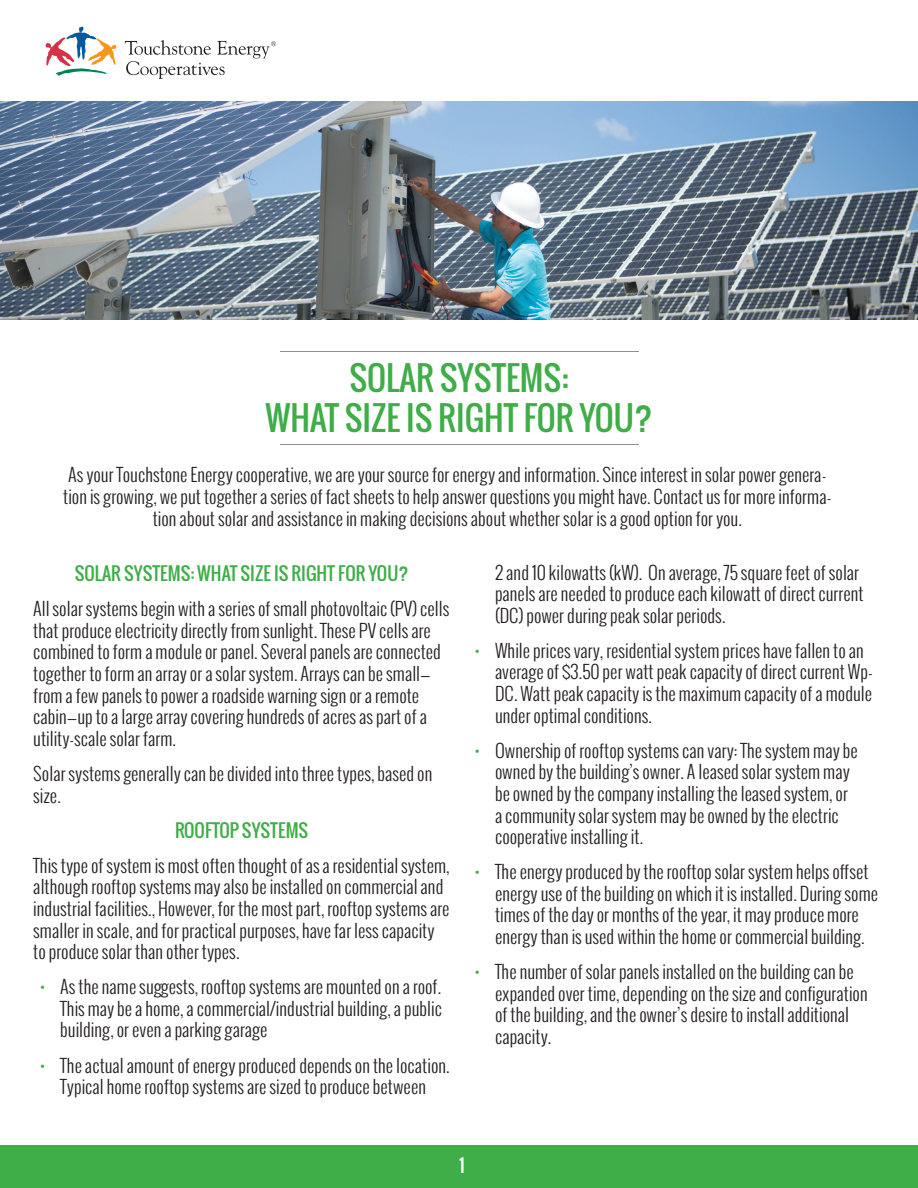
<style>
.page{position:relative;width:918px;height:1188px;background:#fff}
.page>*{position:absolute;margin:0;border:0;box-sizing:border-box;transform-origin:0 0}
.t1{font:33px/39.6px "Oswald";color:#3fad48;text-align:center}
.t2{font:300 18px/21.6px "Oswald";color:#231f20}
.t3{font:18px "Oswald";color:#3fad48}
.t4{font:18px "Oswald";color:#fff}
.s1{color:#3fad48}
</style>
<div class="page">
<img style="left:0;top:102px;width:918px;height:218px">
<svg style="left:46px;top:27px;width:71px;height:49px"></svg>
<svg style="left:125px;top:40px;width:151px;height:39px"></svg>
<hr style="left:281px;top:444px;width:358px;height:1px;background:#8d8f92">
<hr style="left:281px;top:351px;width:358px;height:1px;background:#8d8f92">
<div style="left:0;top:1146px;width:918px;height:42px;background:#3fad48"></div>
<h1 class="t1" style="left:265px;top:358px;width:389px">SOLAR SYSTEMS:<br>WHAT SIZE IS RIGHT FOR YOU?</h1>
<p class="t2" style="left:63px;top:464px;width:770px;text-align:center">As your Touchstone Energy cooperative, we are your source for energy and information. Since interest in solar power genera&shy;tion is growing, we put together a series of fact sheets to help answer questions you might have. Contact us for more informa&shy;tion about solar and assistance in making decisions about whether solar is a good option for you.</p>
<p class="t3" style="left:75px;top:560px;width:335px">SOLAR SYSTEMS: WHAT SIZE IS RIGHT FOR YOU?</p>
<p class="t2" style="left:33px;top:598px;width:418px">All solar systems begin with a series of small photovoltaic (PV) cells that produce electricity directly from sunlight. These PV cells are combined to form a module or panel. Several panels are connected together to form an array or a solar system. Arrays can be small— from a few panels to power a roadside warning sign or a remote cabin—up to a large array covering hundreds of acres as part of a utility-scale solar farm.</p>
<p class="t2" style="left:33px;top:763px;width:401px">Solar systems generally can be divided into three types, based on size.</p>
<p class="t3" style="left:175px;top:816px;width:135px">ROOFTOP SYSTEMS</p>
<p class="t2" style="left:33px;top:854px;width:418px">This type of system is most often thought of as a residential system, although rooftop systems may also be installed on commercial and industrial facilities., However, for the most part, rooftop systems are smaller in scale, and for practical purposes, have far less capacity to produce solar than other types.</p>
<p class="t2" style="left:60px;top:976px;width:383px;text-align:justify;text-indent:-20px"><span class="s1">•</span> As the name suggests, rooftop systems are mounted on a roof.<br>This may be a home, a commercial/industrial building, a public building, or even a parking garage</p>
<p class="t2" style="left:40px;top:1054px;width:411px;text-align:center"><span class="s1">•</span> The actual amount of energy produced depends on the location.<br>Typical home rooftop systems are sized to produce between</p>
<p class="t2" style="left:495px;top:561px;width:370px">2 and 10 kilowatts (kW). On average, 75 square feet of solar panels are needed to produce each kilowatt of direct current (DC) power during peak solar periods.</p>
<p class="t2" style="left:495px;top:639px;width:379px;text-indent:-20px"><span class="s1">•</span> While prices vary, residential system prices have fallen to an average of $3.50 per watt peak capacity of direct current Wp-DC. Watt peak capacity is the maximum capacity of a module under optimal conditions.</p>
<p class="t2" style="left:495px;top:739px;width:364px;text-indent:-20px"><span class="s1">•</span> Ownership of rooftop systems can vary: The system may be owned by the building’s owner. A leased solar system may be owned by the company installing the leased system, or a community solar system may be owned by the electric cooperative installing it.</p>
<p class="t2" style="left:495px;top:861px;width:385px;text-indent:-20px"><span class="s1">•</span> The energy produced by the rooftop solar system helps offset energy use of the building on which it is installed. During some times of the day or months of the year, it may produce more energy than is used within the home or commercial building.</p>
<p class="t2" style="left:495px;top:961px;width:374px;text-indent:-20px"><span class="s1">•</span> The number of solar panels installed on the building can be expanded over time, depending on the size and configuration of the building, and the owner’s desire to install additional capacity.</p>
<p class="t4" style="left:459px;top:1152px;width:7px">1</p>
</div>
